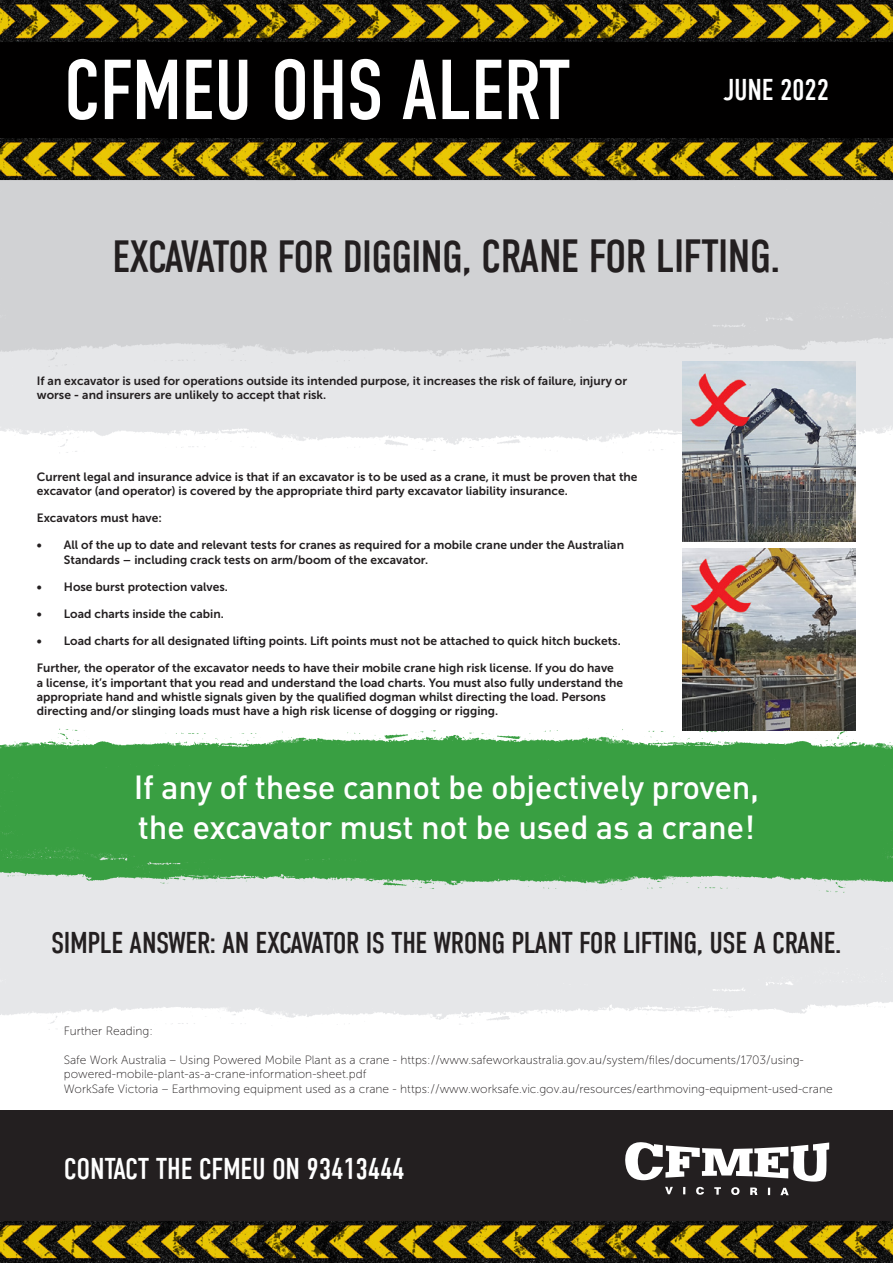
<style>
.page{position:relative;width:893px;height:1263px;background:#fff}
.page>*{position:absolute;margin:0;border:0;box-sizing:border-box;transform-origin:0 0}
.t1{font:84.75px "DIN Condensed C";letter-spacing:-.01em;color:#fff}
.t2{font:45px "DIN Condensed C";letter-spacing:-.015em;color:#231f20}
.t3{font:500 33px "DIN";letter-spacing:-.01em;color:#fff}
.t4{font:30px "DIN Condensed C";letter-spacing:-.015em;color:#231f20}
.t5{font:30px "DIN Condensed C";letter-spacing:-.01em;color:#fff}
.Subheading{font:12px/14.4px "Museo Sans 700";color:#231f20}
.t6{font:12px/14.4px "Museo Sans 100";color:#231f20}
.s1{font-size:46.35px}
</style>
<div class="page">
<img style="left:0;top:369px;width:893px;height:91px">
<div style="left:0;top:0;width:893px;height:178px;background:#010000"></div>
<img style="left:0;top:0;width:256px;height:42px">
<img style="left:256px;top:0;width:341px;height:42px">
<img style="left:597px;top:0;width:296px;height:42px">
<img style="left:637px;top:138px;width:256px;height:42px">
<img style="left:296px;top:138px;width:341px;height:42px">
<img style="left:0;top:138px;width:296px;height:42px">
<div style="left:0;top:1110px;width:893px;height:117px;background:#231f20"></div>
<svg style="left:625px;top:1142px;width:204px;height:53px"></svg>
<img style="left:637px;top:1221px;width:256px;height:42px">
<img style="left:296px;top:1221px;width:341px;height:42px">
<img style="left:0;top:1221px;width:296px;height:42px">
<img style="left:0;top:724px;width:893px;height:170px">
<img style="left:683px;top:361px;width:172px;height:181px">
<img style="left:683px;top:549px;width:172px;height:182px">
<p class="t1" style="left:64px;top:45px;width:509px">CFMEU OHS ALERT</p>
<p class="t5" style="left:724px;top:74px;width:107px">JUNE 2022</p>
<p class="t2" style="left:112px;top:233px;width:670px">EXCAVATOR FOR DIGGING, <span class="s1">CRANE FOR LIFTING.</span></p>
<p class="Subheading" style="left:37px;top:373px;width:592px">If an excavator is used for operations outside its intended purpose, it increases the risk of failure, injury or worse - and insurers are unlikely to accept that risk.</p>
<p class="Subheading" style="left:37px;top:469px;width:602px">Current legal and insurance advice is that if an excavator is to be used as a crane, it must be proven that the excavator (and operator) is covered by the appropriate third party excavator liability insurance.</p>
<p class="Subheading" style="left:37px;top:511px;width:126px">Excavators must have:</p>
<p class="Subheading" style="left:64px;top:538px;width:562px;text-indent:-27px">• All of the up to date and relevant tests for cranes as required for a mobile crane under the Australian<br>Standards – including crack tests on arm/boom of the excavator.</p>
<p class="Subheading" style="left:37px;top:579px;width:193px">• Hose burst protection valves.</p>
<p class="Subheading" style="left:37px;top:607px;width:188px">• Load charts inside the cabin.</p>
<p class="Subheading" style="left:37px;top:634px;width:585px">• Load charts for all designated lifting points. Lift points must not be attached to quick hitch buckets.</p>
<p class="Subheading" style="left:37px;top:661px;width:588px">Further, the operator of the excavator needs to have their mobile crane high risk license. If you do have a license, it’s important that you read and understand the load charts. You must also fully understand the appropriate hand and whistle signals given by the qualified dogman whilst directing the load. Persons directing and/or slinging loads must have a high risk license of dogging or rigging.</p>
<p class="t3" style="left:134px;top:766px;width:627px">If any of these cannot be objectively proven,</p>
<p class="t3" style="left:138px;top:806px;width:618px">the excavator must not be used as a crane!</p>
<p class="t4" style="left:51px;top:927px;width:792px">SIMPLE ANSWER: AN EXCAVATOR IS THE WRONG PLANT FOR LIFTING, USE A CRANE.</p>
<p class="t6" style="left:64px;top:1024px;width:91px">Further Reading:</p>
<p class="t6" style="left:64px;top:1053px;width:742px">Safe Work Australia – Using Powered Mobile Plant as a crane - https://www.safeworkaustralia.gov.au/system/files/documents/1703/using&shy;powered-mobile-plant-as-a-crane-information-sheet.pdf</p>
<p class="t6" style="left:64px;top:1082px;width:770px">WorkSafe Victoria – Earthmoving equipment used as a crane - https://www.worksafe.vic.gov.au/resources/earthmoving-equipment-used-crane</p>
<p class="t5" style="left:64px;top:1153px;width:343px">CONTACT THE CFMEU ON 93413444</p>
</div>
